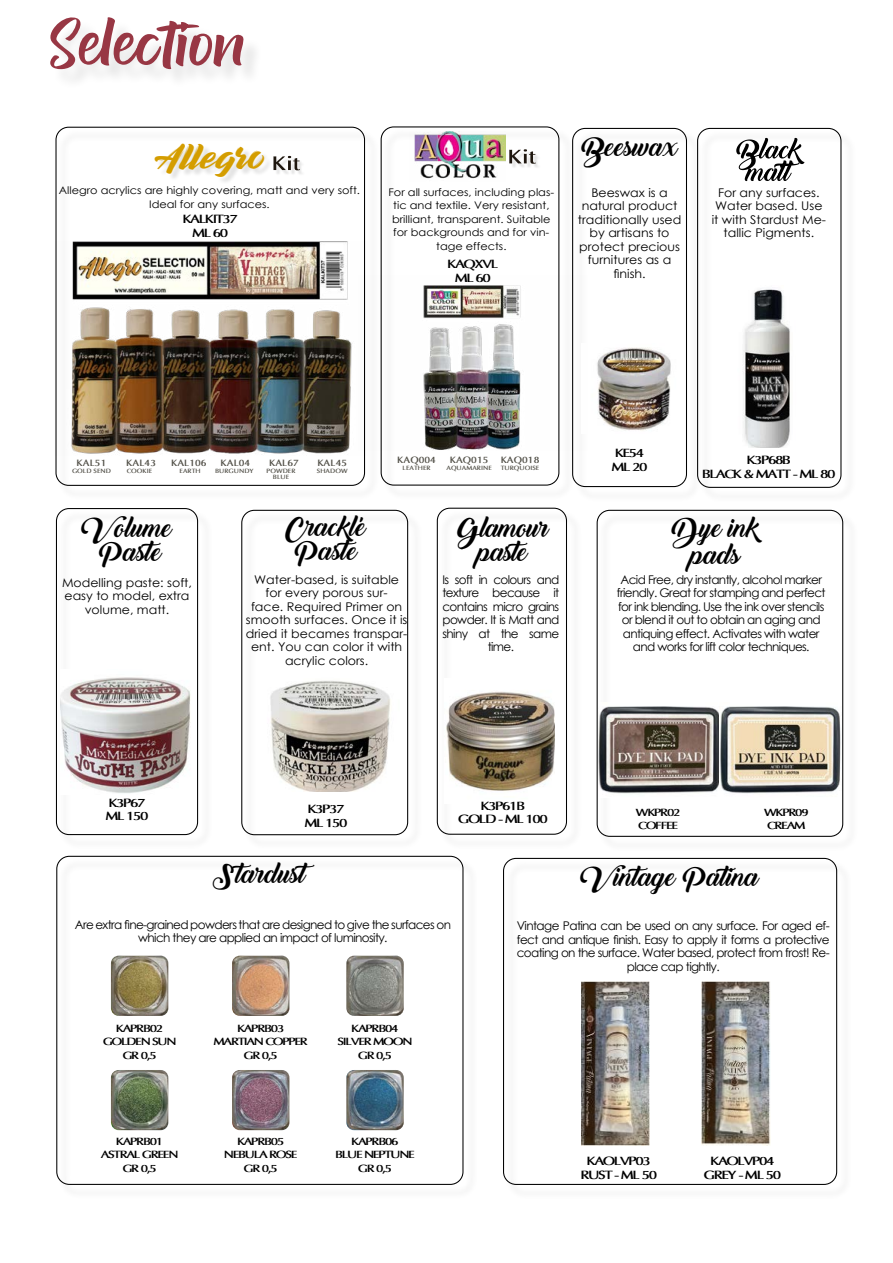
<style>
.page{position:relative;width:893px;height:1263px;background:#fff}
.page>*{position:absolute;margin:0;border:0;box-sizing:border-box;transform-origin:0 0}
.t1{font:34.65px "decalledscript";color:#d49d00;scale:1.13 1}
.t2{font:25.5px/24px "Backto Black Demo";color:#000;text-align:center}
.t3{font:25.5px/24px "Backto Black Demo";letter-spacing:-.02em;color:#000;text-align:center}
.t4{font:12px/13.5px "Century Gothic";letter-spacing:-.05em;color:#000;text-align:center}
.t5{font:12px/13.5px "Century Gothic";color:#000;text-align:center;scale:1.05 1}
.t6{font:700 12px/13.5px "Optima";letter-spacing:-.11em;color:#000;text-align:center;scale:1.19 1}
.t7{font:10.5px/13.5px "Century Gothic";color:#000;text-align:center;scale:1.08 1}
.t8{font:700 10.5px/13.5px "Optima";letter-spacing:-.11em;color:#000;text-align:center;scale:1.19 1}
.t9{font:700 9.15px "Optima";color:#525048;scale:1.04 1}
.t10{font:700 6.15px/6px "Optima";color:#525048;text-align:center;scale:1.04 1}
</style>
<div class="page">
<div style="left:503px;top:858px;width:334px;height:327px;border:1px solid #000;border-radius:13px"></div>
<div style="left:241px;top:510px;width:167px;height:325px;border:1px solid #000;border-radius:13px"></div>
<img style="left:270px;top:681px;width:120px;height:111px">
<div style="left:56px;top:508px;width:142px;height:327px;border:1px solid #000;border-radius:13px"></div>
<img style="left:60px;top:677px;width:131px;height:116px">
<div style="left:597px;top:510px;width:246px;height:327px;border:1px solid #000;border-radius:13px"></div>
<img style="left:598px;top:702px;width:121px;height:96px">
<img style="left:719px;top:706px;width:122px;height:88px">
<div style="left:572px;top:128px;width:115px;height:359px;border:1px solid #000;border-radius:13px"></div>
<img style="left:597px;top:347px;width:74px;height:84px">
<img style="left:581px;top:981px;width:68px;height:165px">
<img style="left:702px;top:981px;width:68px;height:165px">
<svg style="left:50px;top:17px;width:194px;height:52px"></svg>
<div style="left:697px;top:128px;width:144px;height:360px;border:1px solid #000;border-radius:13px"></div>
<svg style="left:736px;top:138px;width:68px;height:43px"></svg>
<img style="left:743px;top:289px;width:47px;height:159px">
<div style="left:383px;top:129px;width:191px;height:371px;background:#fff"></div>
<div style="left:381px;top:126px;width:178px;height:360px;border:1px solid #000;border-radius:13px"></div>
<img style="left:380px;top:275px;width:194px;height:175px">
<div style="left:510px;top:150px;width:31px;height:19px;background:#000;opacity:.11"></div>
<svg style="left:509px;top:149px;width:27px;height:15px"></svg>
<img style="left:414px;top:131px;width:91px;height:48px">
<img style="left:55px;top:241px;width:311px;height:215px">
<div style="left:156px;top:145px;width:116px;height:40px;background:#000;opacity:.11"></div>
<div style="left:275px;top:157px;width:30px;height:19px;background:#000;opacity:.11"></div>
<svg style="left:273px;top:156px;width:27px;height:14px"></svg>
<div style="left:56px;top:856px;width:407px;height:329px;border:1px solid #000;border-radius:13px"></div>
<img style="left:111px;top:956px;width:57px;height:60px">
<img style="left:232px;top:956px;width:57px;height:60px">
<img style="left:346px;top:956px;width:58px;height:60px">
<img style="left:111px;top:1070px;width:57px;height:60px">
<img style="left:232px;top:1070px;width:57px;height:60px">
<img style="left:346px;top:1070px;width:58px;height:60px">
<div style="left:437px;top:508px;width:130px;height:327px;border:1px solid #000;border-radius:13px"></div>
<img style="left:446px;top:691px;width:108px;height:100px">
<h1 class="t1" style="left:155px;top:140px;width:100px">Allegro</h1>
<p class="t7" style="left:59px;top:184px;width:281px">Allegro acrylics are highly covering, matt and very soft.<br>Ideal for any surfaces.</p>
<p class="t6" style="left:182px;top:212px;width:48px">KALKIT37<br>ML 60</p>
<p class="t7" style="left:388px;top:185px;width:155px">For all surfaces, including plas&shy;tic and textile. Very resistant, brilliant, transparent. Suitable for backgrounds and for vin&shy;tage effects.</p>
<p class="t6" style="left:447px;top:257px;width:45px">KAQXVL<br>ML 60</p>
<h2 class="t2" style="left:581px;top:135px;width:98px">Beeswax</h2>
<p class="t5" style="left:578px;top:186px;width:100px">Beeswax is a natural product traditionally used by artisans to protect precious furnitures as a finish.</p>
<p class="t5" style="left:712px;top:186px;width:110px">For any surfaces.<br>Water based. Use it with Stardust Me&shy;tallic Pigments.</p>
<p class="t9" style="left:77px;top:457px;width:30px">KAL51</p>
<p class="t10" style="left:72px;top:468px;width:39px">GOLD SEND</p>
<p class="t9" style="left:126px;top:457px;width:30px">KAL43</p>
<p class="t10" style="left:127px;top:468px;width:26px">COOKIE</p>
<p class="t9" style="left:171px;top:457px;width:36px">KAL106</p>
<p class="t10" style="left:179px;top:468px;width:22px">EARTH</p>
<p class="t9" style="left:221px;top:457px;width:30px">KAL04</p>
<p class="t10" style="left:215px;top:468px;width:39px">BURGUNDY</p>
<p class="t9" style="left:269px;top:457px;width:30px">KAL67</p>
<p class="t10" style="left:267px;top:468px;width:29px">POWDER<br>BLUE</p>
<p class="t9" style="left:317px;top:457px;width:30px">KAL45</p>
<p class="t10" style="left:317px;top:468px;width:31px">SHADOW</p>
<p class="t9" style="left:397px;top:454px;width:39px">KAQ004</p>
<p class="t10" style="left:402px;top:465px;width:29px">LEATHER</p>
<p class="t9" style="left:450px;top:454px;width:39px">KAQ015</p>
<p class="t10" style="left:446px;top:465px;width:45px">AQUAMARINE</p>
<p class="t9" style="left:501px;top:454px;width:39px">KAQ018</p>
<p class="t10" style="left:501px;top:465px;width:39px">TURQUOISE</p>
<p class="t6" style="left:611px;top:446px;width:32px;text-align:left">KE54<br>ML 20</p>
<p class="t6" style="left:702px;top:453px;width:114px">K3P68B<br>BLACK &amp; MATT - ML 80</p>
<h2 class="t2" style="left:82px;top:517px;width:92px">Volume<br>Paste</h2>
<h2 class="t2" style="left:286px;top:515px;width:81px">Cracklé<br>Paste</h2>
<h2 class="t3" style="left:457px;top:517px;width:93px">Glamour paste</h2>
<h2 class="t2" style="left:672px;top:515px;width:89px;line-height:27px">Dye ink pads</h2>
<p class="t5" style="left:62px;top:575px;width:125px">Modelling paste: soft, easy to model, extra volume, matt.</p>
<p class="t5" style="left:246px;top:572px;width:155px">Water-based, is suitable for every porous sur-<br>face. Required Primer on smooth surfaces. Once it is dried it becames transpar&shy;ent. You can color it with acrylic colors.</p>
<p class="t4" style="left:442px;top:572px;width:118px">Is soft in colours and texture because it contains micro grains powder. It is Matt and shiny at the same time.</p>
<p class="t4" style="left:617px;top:573px;width:210px">Acid Free, dry instantly, alcohol marker friendly. Great for stamping and perfect for ink blending. Use the ink over stencils or blend it out to obtain an aging and antiquing effect. Activates with water and works for lift color techniques.</p>
<p class="t6" style="left:105px;top:796px;width:38px;text-align:left">K3P67<br>ML 150</p>
<p class="t6" style="left:304px;top:802px;width:38px;text-align:left">K3P37<br>ML 150</p>
<h2 class="t2" style="left:213px;top:862px;width:108px">Stardust</h2>
<p class="t6" style="left:458px;top:799px;width:77px">K3P61B<br>GOLD - ML 100</p>
<p class="t8" style="left:636px;top:806px;width:39px;text-align:left">WKPR02<br>COFFEE</p>
<p class="t8" style="left:764px;top:806px;width:39px;text-align:left">WKPR09<br>CREAM</p>
<h2 class="t2" style="left:581px;top:865px;width:180px">Vintage Patina</h2>
<p class="t4" style="left:75px;top:917px;width:378px">Are extra fine-grained powders that are designed to give the surfaces on which they are applied an impact of luminosity.</p>
<p class="t8" style="left:103px;top:1021px;width:64px">KAPRB02<br>GOLDEN SUN<br>GR 0,5</p>
<p class="t8" style="left:213px;top:1021px;width:81px">KAPRB03<br>MARTIAN COPPER<br>GR 0,5</p>
<p class="t8" style="left:337px;top:1021px;width:65px">KAPRB04<br>SILVER MOON<br>GR 0,5</p>
<p class="t8" style="left:101px;top:1134px;width:67px">KAPRB01<br>ASTRAL GREEN<br>GR 0,5</p>
<p class="t8" style="left:224px;top:1134px;width:64px">KAPRB05<br>NEBULA ROSE<br>GR 0,5</p>
<p class="t8" style="left:335px;top:1134px;width:69px">KAPRB06<br>BLUE NEPTUNE<br>GR 0,5</p>
<p class="t4" style="left:517px;top:919px;width:314px">Vintage Patina can be used on any surface. For aged ef&shy;fect and antique finish. Easy to apply it forms a protective coating on the surface. Water based, protect from frost! Re&shy;place cap tightly.</p>
<p class="t6" style="left:580px;top:1154px;width:66px">KAOLVP03<br>RUST - ML 50</p>
<p class="t6" style="left:704px;top:1154px;width:67px">KAOLVP04<br>GREY - ML 50</p>
</div>
